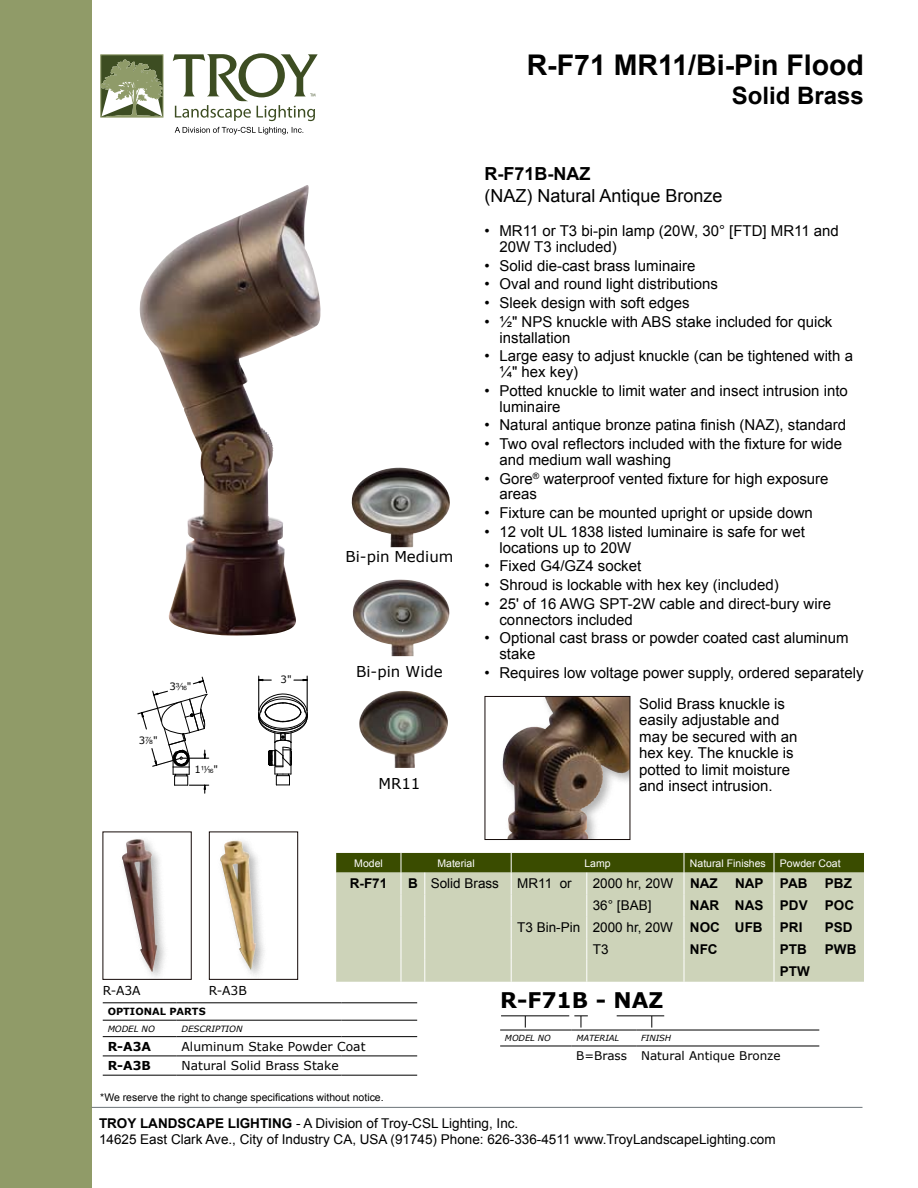
<style>
.page{position:relative;width:918px;height:1188px;background:#fff}
.page>*{position:absolute;margin:0;border:0;box-sizing:border-box;transform-origin:0 0}
.t1{font:700 28.5px "Arial";color:#000}
.t2{font:700 24px "Arial";color:#000}
.t3{font:700 21.6px "Verdana";color:#000}
.t4{font:18px "Arial";color:#000}
.t5{font:700 18px "Arial";color:#000}
.t6{font:15px/15.8px "Arial";color:#000}
.t7{font:15px "Verdana";color:#000}
.t8{font:13.5px/16.5px "Arial";color:#000}
.t9{font:700 13.5px "Arial";color:#000}
.t10{font:12.3px "Verdana";color:#000}
.t11{font:700 12.3px "Verdana";color:#000}
.t12{font:12px "Verdana";color:#000}
.t13{font:10.5px "Arial";color:#000}
.t14{font:10.5px "Arial";color:#fff}
.t15{font:10.05px "Verdana";color:#000}
.t16{font:700 9.9px "Verdana";color:#000}
.t17{font:italic 8.55px "Verdana";color:#000}
.t18{font:italic 8.4px "Verdana";color:#000}
.s1{font-family:"Sans Fractions Plain"}
.s2{font-weight:700}
</style>
<div class="page">
<div style="left:0;top:0;width:92px;height:1188px;background:#909b68"></div>
<img style="left:139px;top:185px;width:182px;height:451px">
<img style="left:352px;top:579px;width:98px;height:77px">
<img style="left:359px;top:691px;width:89px;height:77px">
<img style="left:351px;top:468px;width:99px;height:79px">
<img style="left:503px;top:698px;width:125px;height:140px">
<div style="left:485px;top:696px;width:145px;height:144px;border:1px solid #140a08"></div>
<div style="left:216px;top:837px;width:53px;height:142px;background:#000;opacity:.3"></div>
<img style="left:218px;top:841px;width:38px;height:130px">
<div style="left:209px;top:832px;width:89px;height:148px;border:1px solid #140a08"></div>
<div style="left:118px;top:835px;width:52px;height:144px;background:#000;opacity:.3"></div>
<img style="left:121px;top:839px;width:37px;height:134px">
<hr style="left:103px;top:1003px;width:74px;height:1px;background:#000">
<hr style="left:177px;top:1003px;width:164px;height:1px;background:#000">
<hr style="left:341px;top:1003px;width:76px;height:1px;background:#000">
<hr style="left:103px;top:1020px;width:74px;height:1px;background:#000">
<hr style="left:177px;top:1020px;width:164px;height:1px;background:#000">
<hr style="left:341px;top:1020px;width:76px;height:1px;background:#000">
<hr style="left:103px;top:1036px;width:74px;height:1px;background:#000">
<hr style="left:177px;top:1036px;width:164px;height:1px;background:#000">
<hr style="left:341px;top:1036px;width:76px;height:1px;background:#000">
<hr style="left:103px;top:1056px;width:74px;height:1px;background:#000">
<hr style="left:177px;top:1056px;width:164px;height:1px;background:#000">
<hr style="left:341px;top:1056px;width:76px;height:1px;background:#000">
<hr style="left:103px;top:1075px;width:74px;height:1px;background:#000">
<hr style="left:177px;top:1075px;width:164px;height:1px;background:#000">
<hr style="left:341px;top:1075px;width:76px;height:1px;background:#000">
<svg style="left:137px;top:677px;width:72px;height:116px"></svg>
<svg style="left:258px;top:693px;width:50px;height:93px"></svg>
<hr style="left:259px;top:676px;width:1px;height:35px;background:#000">
<hr style="left:307px;top:676px;width:1px;height:35px;background:#000">
<svg style="left:258px;top:679px;width:13px;height:2px"></svg>
<svg style="left:294px;top:679px;width:13px;height:2px"></svg>
<hr style="left:92px;top:1107px;width:771px;height:1px;background:#6c7478">
<svg style="left:102px;top:56px;width:60px;height:60px"></svg>
<div style="left:100px;top:54px;width:64px;height:64px;border:1px solid #8f9b69"></div>
<svg style="left:173px;top:53px;width:145px;height:68px"></svg>
<svg style="left:175px;top:127px;width:128px;height:7px"></svg>
<svg style="left:336px;top:853px;width:528px;height:129px;background:#b7bf9e"></svg>
<hr style="left:500px;top:1030px;width:72px;height:1px;background:#000">
<hr style="left:572px;top:1030px;width:64px;height:1px;background:#000">
<hr style="left:636px;top:1030px;width:183px;height:1px;background:#000">
<hr style="left:500px;top:1046px;width:72px;height:1px;background:#000">
<hr style="left:572px;top:1046px;width:64px;height:1px;background:#000">
<hr style="left:636px;top:1046px;width:183px;height:1px;background:#000">
<hr style="left:501px;top:1016px;width:68px;height:1px;background:#000">
<hr style="left:617px;top:1016px;width:47px;height:1px;background:#000">
<svg style="left:525px;top:1016px;width:1px;height:12px"></svg>
<svg style="left:651px;top:1016px;width:1px;height:12px"></svg>
<svg style="left:574px;top:1016px;width:14px;height:12px"></svg>
<p class="t15" style="left:169px;top:680px;width:24px">3<span class="s1">x</span>"</p>
<p class="t15" style="left:139px;top:734px;width:20px">3<span class="s1">d</span>"</p>
<p class="t15" style="left:194px;top:763px;width:25px">1<span class="s1">n</span>"</p>
<p class="t15" style="left:281px;top:673px;width:13px">3"</p>
<p class="t7" style="left:345px;top:547px;width:110px">Bi-pin Medium</p>
<p class="t7" style="left:356px;top:662px;width:88px">Bi-pin Wide</p>
<p class="t7" style="left:378px;top:774px;width:44px">MR11</p>
<h1 class="t1" style="left:527px;top:47px;width:339px">R-F71 MR11/BI-PIN FLOOD</h1>
<h2 class="t2" style="left:732px;top:80px;width:134px">SOLID BRASS</h2>
<p class="t5" style="left:484px;top:162px;width:107px">R-F71B-NAZ</p>
<p class="t4" style="left:484px;top:184px;width:240px">(NAZ) Natural Antique Bronze</p>
<p class="t6" style="left:500px;top:223px;width:341px;text-indent:-15px">• MR11 or T3 bi-pin lamp (20W, 30° [FTD] MR11 and<br>20W T3 included)</p>
<p class="t6" style="left:484px;top:258px;width:212px">• Solid die-cast brass luminaire</p>
<p class="t6" style="left:484px;top:276px;width:235px">• Oval and round light distributions</p>
<p class="t6" style="left:484px;top:295px;width:207px">• Sleek design with soft edges</p>
<p class="t6" style="left:500px;top:314px;width:334px;text-indent:-15px">• ½" NPS knuckle with ABS stake included for quick installation</p>
<p class="t6" style="left:500px;top:348px;width:355px;text-indent:-15px">• Large easy to adjust knuckle (can be tightened with a ¼" hex key)</p>
<p class="t6" style="left:500px;top:383px;width:350px;text-indent:-15px">• Potted knuckle to limit water and insect intrusion into luminaire</p>
<p class="t6" style="left:484px;top:417px;width:363px">• Natural antique bronze patina finish (NAZ), standard</p>
<p class="t6" style="left:500px;top:436px;width:344px;text-indent:-15px">• Two oval reflectors included with the fixture for wide and medium wall washing</p>
<p class="t6" style="left:499px;top:471px;width:331px;text-indent:-15px">• Gore<sup>®</sup> waterproof vented fixture for high exposure areas</p>
<p class="t6" style="left:484px;top:505px;width:330px">• Fixture can be mounted upright or upside down</p>
<p class="t6" style="left:499px;top:524px;width:307px;text-indent:-15px">• 12 volt UL 1838 listed luminaire is safe for wet locations up to 20W</p>
<p class="t6" style="left:484px;top:558px;width:158px">• Fixed G4/GZ4 socket</p>
<p class="t6" style="left:484px;top:577px;width:296px">• Shroud is lockable with hex key (included)</p>
<p class="t6" style="left:499px;top:596px;width:333px;text-indent:-15px">• 25' of 16 AWG SPT-2W cable and direct-bury wire connectors included</p>
<p class="t6" style="left:499px;top:630px;width:351px;text-indent:-15px">• Optional cast brass or powder coated cast aluminum stake</p>
<p class="t6" style="left:484px;top:665px;width:381px">• Requires low voltage power supply, ordered separately</p>
<p class="t6" style="left:639px;top:695px;width:160px;line-height:16.5px">Solid Brass knuckle is easily adjustable and may be secured with an hex key. The knuckle is potted to limit moisture and insect intrusion.</p>
<p class="t14" style="left:354px;top:856px;width:30px">Model</p>
<p class="t14" style="left:437px;top:856px;width:39px">Material</p>
<p class="t14" style="left:584px;top:856px;width:28px">Lamp</p>
<p class="t14" style="left:690px;top:856px;width:77px">Natural Finishes</p>
<p class="t14" style="left:780px;top:856px;width:62px">Powder Coat</p>
<p class="t9" style="left:350px;top:875px;width:39px">R-F71</p>
<p class="t8" style="left:408px;top:876px;width:93px"><span class="s2">B</span> Solid Brass</p>
<p class="t8" style="left:517px;top:876px;width:56px">MR11 or</p>
<p class="t8" style="left:593px;top:876px;width:82px">2000 hr, 20W</p>
<p class="t9" style="left:690px;top:875px;width:29px">NAZ</p>
<p class="t9" style="left:735px;top:875px;width:74px">NAP PAB</p>
<p class="t9" style="left:825px;top:875px;width:28px">PBZ</p>
<p class="t8" style="left:593px;top:897px;width:60px">36° [BAB]</p>
<p class="t9" style="left:690px;top:897px;width:119px">NAR NAS PDV</p>
<p class="t9" style="left:825px;top:897px;width:11px">POC</p>
<p class="t8" style="left:517px;top:919px;width:157px">T3 Bin-Pin 2000 hr, 20W</p>
<p class="t9" style="left:690px;top:918px;width:11px">NOC</p>
<p class="t9" style="left:735px;top:918px;width:19px">UFB</p>
<p class="t9" style="left:780px;top:918px;width:8px">PRI</p>
<p class="t9" style="left:825px;top:918px;width:10px">PSD</p>
<p class="t8" style="left:593px;top:941px;width:17px">T3</p>
<p class="t9" style="left:690px;top:940px;width:28px">NFC</p>
<p class="t9" style="left:780px;top:940px;width:10px">PTB</p>
<p class="t9" style="left:825px;top:940px;width:31px">PWB</p>
<p class="t9" style="left:780px;top:962px;width:31px">PTW</p>
<p class="t10" style="left:103px;top:983px;width:39px">R-A3A</p>
<p class="t10" style="left:209px;top:983px;width:39px">R-A3B</p>
<p class="t16" style="left:108px;top:1005px;width:99px">OPTIONAL PARTS</p>
<p class="t17" style="left:108px;top:1023px;width:49px">MODEL NO</p>
<p class="t17" style="left:182px;top:1023px;width:62px">DESCRIPTION</p>
<p class="t11" style="left:108px;top:1039px;width:45px">R-A3A</p>
<p class="t10" style="left:182px;top:1039px;width:185px">Aluminum Stake Powder Coat</p>
<p class="t11" style="left:108px;top:1058px;width:45px">R-A3B</p>
<p class="t10" style="left:182px;top:1058px;width:159px">Natural Solid Brass Stake</p>
<p class="t13" style="left:100px;top:1090px;width:285px">*We reserve the right to change specifications without notice.</p>
<h3 class="t3" style="left:500px;top:986px;width:165px">R-F71B - NAZ</h3>
<p class="t18" style="left:505px;top:1033px;width:47px">MODEL NO</p>
<p class="t18" style="left:576px;top:1033px;width:44px">MATERIAL</p>
<p class="t18" style="left:641px;top:1033px;width:32px">FINISH</p>
<p class="t12" style="left:576px;top:1048px;width:206px">B=Brass Natural Antique Bronze</p>
<p class="t8" style="left:99px;top:1115px;width:678px"><span class="s2">TROY LANDSCAPE LIGHTING</span> - A Division of Troy-CSL Lighting, Inc.<br>14625 East Clark Ave., City of Industry CA, USA (91745) Phone: 626-336-4511 www.TroyLandscapeLighting.com</p>
</div>
